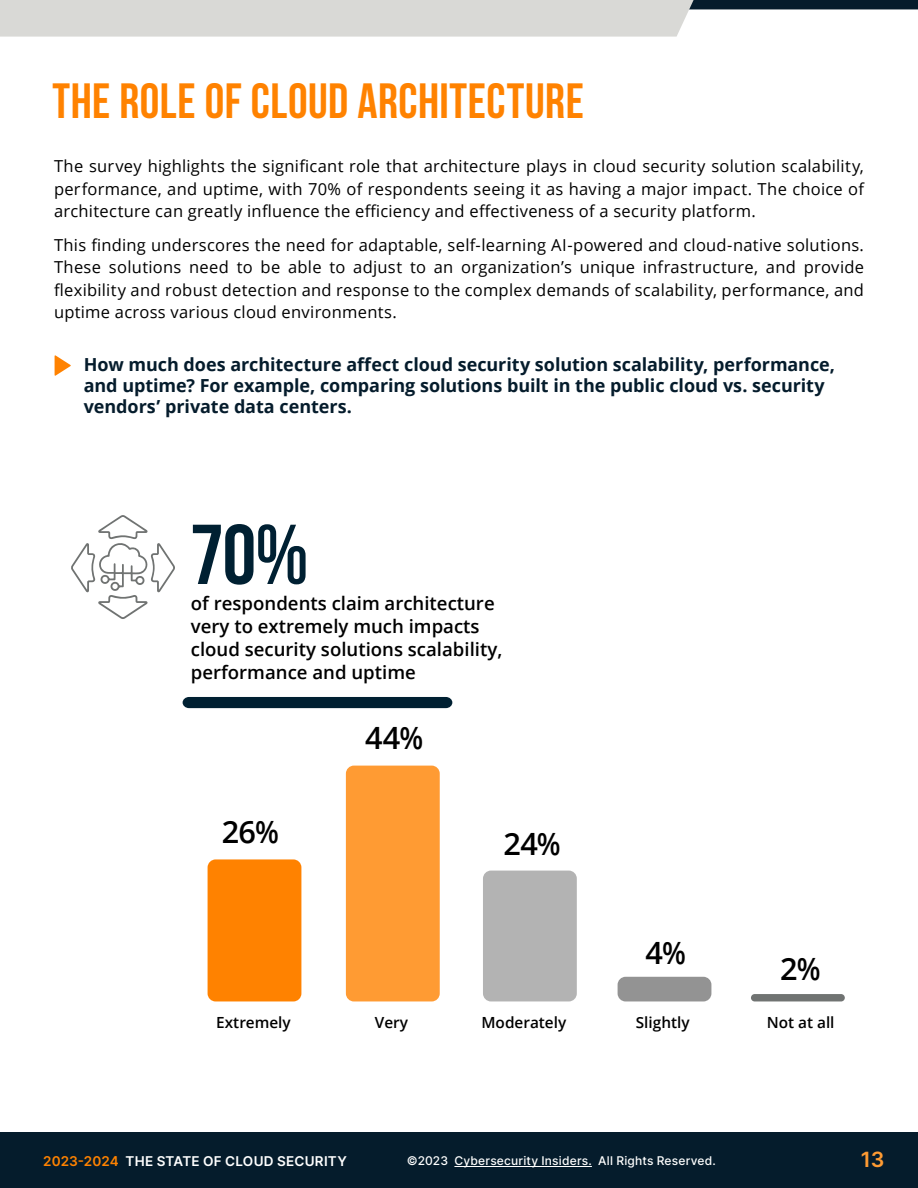
<style>
.page{position:relative;width:918px;height:1188px;background:#fff}
.page>*{position:absolute;margin:0;border:0;box-sizing:border-box;transform-origin:0 0}
.t1{font:700 84.75px "Bebas Neue";color:#002032}
.t2{font:49.5px "Bebas Neue";letter-spacing:.01em;color:#ff8200}
.t3{font:600 30.75px "Open Sans";color:#000}
.t4{font:600 21px "Inter";color:#ff9b33}
.t5{font:600 18.6px/23px "Open Sans";color:#000}
.t6{font:700 18px/21px "Open Sans";letter-spacing:-.005em;color:#051c2c}
.t7{font:16.5px/22.5px "Open Sans";letter-spacing:.015em;color:#000;text-align:justify}
.t8{font:600 15.3px "Open Sans";color:#000}
.t9{font:600 13.5px "Inter";letter-spacing:.01em;color:#fff}
.t10{font:500 12px "Inter";letter-spacing:.02em;color:#fff}
.s1{color:#ff8200}
</style>
<div class="page">
<div style="left:0;top:1132px;width:918px;height:56px;background:#051c2c"></div>
<hr style="left:454px;top:1166px;width:138px;height:1px;background:#fff">
<svg style="left:0;top:0;width:918px;height:37px"></svg>
<svg style="left:55px;top:355px;width:16px;height:21px"></svg>
<div style="left:208px;top:859px;width:93px;height:142px;background:#ff8200;border-radius:8px"></div>
<div style="left:346px;top:766px;width:94px;height:235px;background:#ff9b33;border-radius:8px"></div>
<div style="left:483px;top:871px;width:94px;height:130px;background:#b3b3b3;border-radius:8px"></div>
<div style="left:618px;top:977px;width:93px;height:24px;background:#939393;border-radius:8px"></div>
<div style="left:751px;top:994px;width:94px;height:7px;background:#707372;border-radius:4px"></div>
<svg style="left:71px;top:515px;width:104px;height:104px"></svg>
<div style="left:183px;top:697px;width:269px;height:11px;background:#002032"></div>
<h2 class="t2" style="left:52px;top:74px;width:533px">THE ROLE OF CLOUD ARCHITECTURE</h2>
<p class="t7" style="left:54px;top:155px;width:812px">The survey highlights the significant role that architecture plays in cloud security solution scalability, performance, and uptime, with 70% of respondents seeing it as having a major impact. The choice of architecture can greatly influence the efficiency and effectiveness of a security platform.</p>
<p class="t7" style="left:54px;top:233px;width:812px">This finding underscores the need for adaptable, self-learning AI-powered and cloud-native solutions.<br>These solutions need to be able to adjust to an organization’s unique infrastructure, and provide flexibility and robust detection and response to the complex demands of scalability, performance, and uptime across various cloud environments.</p>
<p class="t6" style="left:84px;top:354px;width:753px">How much does architecture affect cloud security solution scalability, performance, and uptime? For example, comparing solutions built in the public cloud vs. security vendors’ private data centers.</p>
<h1 class="t1" style="left:190px;top:508px;width:120px">70%</h1>
<p class="t5" style="left:191px;top:591px;width:313px">of respondents claim architecture very to extremely much impacts cloud security solutions scalability, performance and uptime</p>
<h3 class="t3" style="left:222px;top:811px;width:58px">26%</h3>
<h3 class="t3" style="left:365px;top:717px;width:60px">44%</h3>
<h3 class="t3" style="left:504px;top:823px;width:59px">24%</h3>
<h3 class="t3" style="left:646px;top:932px;width:42px">4%</h3>
<h3 class="t3" style="left:780px;top:948px;width:42px">2%</h3>
<p class="t8" style="left:216px;top:1012px;width:76px">Extremely</p>
<p class="t8" style="left:375px;top:1012px;width:35px">Very</p>
<p class="t8" style="left:481px;top:1012px;width:86px">Moderately</p>
<p class="t8" style="left:636px;top:1012px;width:55px">Slightly</p>
<p class="t8" style="left:767px;top:1012px;width:69px">Not at all</p>
<p class="t9" style="left:43px;top:1151px;width:305px"><span class="s1">2023-2024</span> THE STATE OF CLOUD SECURITY</p>
<p class="t10" style="left:407px;top:1151px;width:310px">©2023 Cybersecurity Insiders. All Rights Reserved.</p>
<p class="t4" style="left:861px;top:1144px;width:25px">13</p>
</div>
